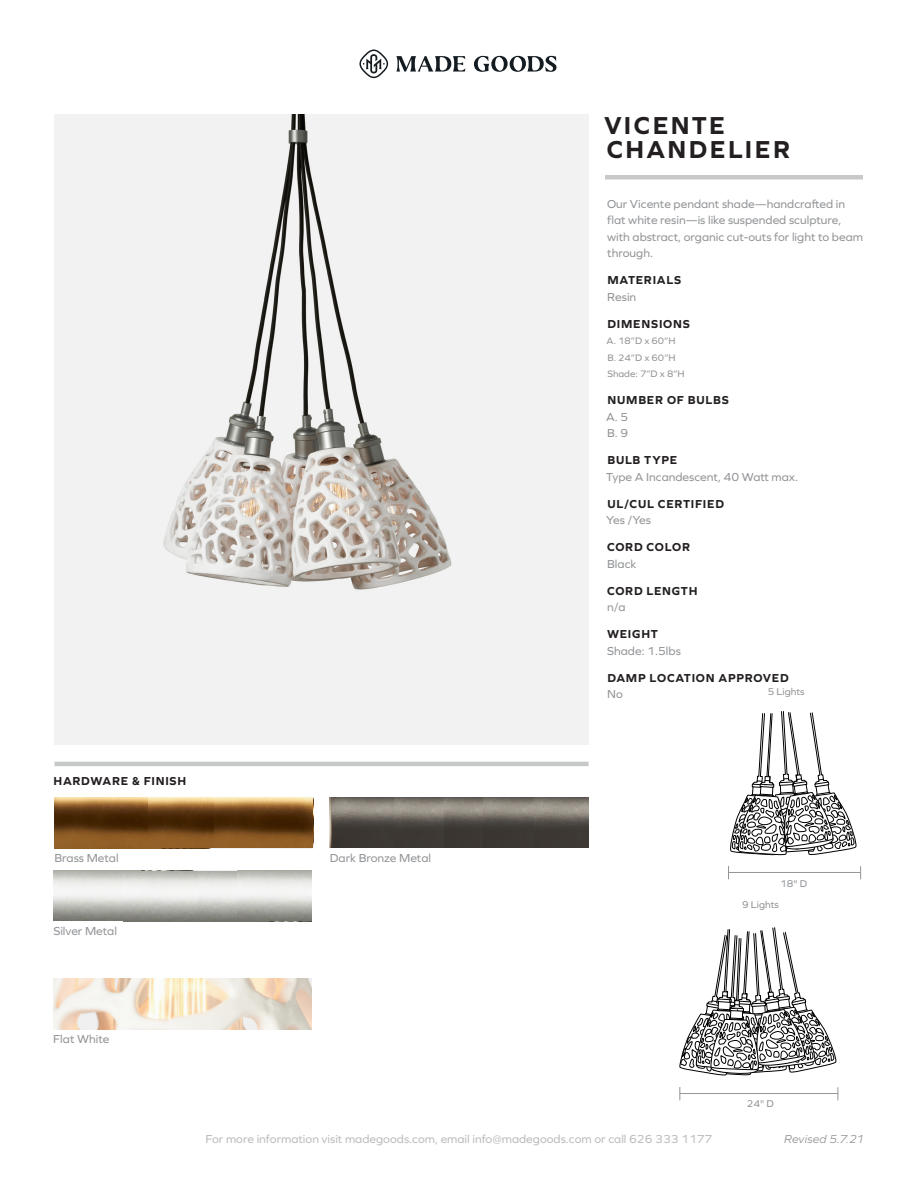
<style>
.page{position:relative;width:918px;height:1188px;background:#fff}
.page>*{position:absolute;margin:0;border:0;box-sizing:border-box;transform-origin:0 0}
.t1{font:700 25.5px/24px "Graphie";letter-spacing:.095em;color:#231f20}
.t2{font:12px/16.5px "Graphie";color:#939598}
.t3{font:700 12px/16.5px "Graphie";letter-spacing:.06em;color:#231f20}
.t4{font:12px "Graphie";color:#bcbdc0}
.t5{font:italic 12px "Graphie";letter-spacing:.01em;color:#939598}
.t6{font:10.2px "Graphie";color:#939598}
.t7{font:9.75px "Graphie";color:#939598}
.s1{font-weight:400;color:#939598}
</style>
<div class="page">
<div style="left:605px;top:175px;width:258px;height:5px;background:#c7c8ca"></div>
<svg style="left:396px;top:56px;width:161px;height:16px"></svg>
<svg style="left:359px;top:50px;width:29px;height:28px"></svg>
<hr style="left:55px;top:762px;width:534px;height:4px;background:#c7c8ca">
<img style="left:54px;top:115px;width:534px;height:554px">
<img style="left:330px;top:797px;width:107px;height:51px">
<svg style="left:728px;top:711px;width:133px;height:168px"></svg>
<svg style="left:679px;top:927px;width:160px;height:173px"></svg>
<img style="left:55px;top:798px;width:93px;height:50px">
<img style="left:53px;top:979px;width:258px;height:50px">
<img style="left:148px;top:798px;width:66px;height:50px">
<img style="left:437px;top:797px;width:151px;height:51px">
<img style="left:483px;top:797px;width:61px;height:51px">
<img style="left:394px;top:798px;width:49px;height:50px">
<img style="left:214px;top:798px;width:99px;height:50px">
<p class="t3" style="left:54px;top:773px;width:134px">HARDWARE &amp; FINISH</p>
<p class="t2" style="left:55px;top:850px;width:66px">Brass Metal</p>
<p class="t2" style="left:53px;top:922px;width:65px">Silver Metal</p>
<p class="t2" style="left:330px;top:849px;width:103px">Dark Bronze Metal</p>
<p class="t1" style="left:604px;top:113px;width:188px">VICENTE<br>CHANDELIER</p>
<p class="t2" style="left:607px;top:195px;width:258px">Our Vicente pendant shade—handcrafted in flat white resin—is like suspended sculpture, with abstract, organic cut-outs for light to beam through.</p>
<p class="t3" style="left:607px;top:272px;width:75px">MATERIALS</p>
<p class="t2" style="left:607px;top:288px;width:30px">Resin</p>
<p class="t3" style="left:607px;top:315px;width:84px">DIMENSIONS</p>
<p class="t7" style="left:607px;top:335px;width:71px">A. 18”D x 60”H</p>
<p class="t7" style="left:608px;top:352px;width:70px">B. 24”D x 60”H</p>
<p class="t7" style="left:607px;top:368px;width:79px">Shade: 7”D x 8”H</p>
<p class="t3" style="left:606px;top:392px;width:124px">NUMBER OF BULBS<br><span class="s1">A. 5</span></p>
<p class="t2" style="left:607px;top:425px;width:23px">B. 9</p>
<p class="t3" style="left:607px;top:452px;width:71px">BULB TYPE</p>
<p class="t2" style="left:606px;top:468px;width:194px">Type A Incandescent, 40 Watt max.</p>
<p class="t3" style="left:607px;top:495px;width:118px">UL/CUL CERTIFIED</p>
<p class="t2" style="left:606px;top:512px;width:46px">Yes /Yes</p>
<p class="t3" style="left:607px;top:539px;width:85px">CORD COLOR</p>
<p class="t2" style="left:607px;top:555px;width:31px">Black</p>
<p class="t3" style="left:607px;top:582px;width:92px">CORD LENGTH</p>
<p class="t2" style="left:607px;top:599px;width:20px">n/a</p>
<p class="t3" style="left:607px;top:626px;width:52px">WEIGHT</p>
<p class="t2" style="left:607px;top:642px;width:75px">Shade: 1.5lbs</p>
<p class="t3" style="left:607px;top:669px;width:183px">DAMP LOCATION APPROVED</p>
<p class="t2" style="left:607px;top:686px;width:17px">No</p>
<p class="t6" style="left:768px;top:686px;width:38px">5 Lights</p>
<p class="t6" style="left:780px;top:878px;width:29px">18" D</p>
<p class="t6" style="left:742px;top:898px;width:38px">9 Lights</p>
<p class="t2" style="left:53px;top:1031px;width:58px">Flat White</p>
<p class="t6" style="left:747px;top:1098px;width:29px">24" D</p>
<p class="t4" style="left:206px;top:1132px;width:508px">For more information visit madegoods.com, email info@madegoods.com or call 626 333 1177</p>
<p class="t5" style="left:784px;top:1132px;width:81px">Revised 5.7.21</p>
</div>
